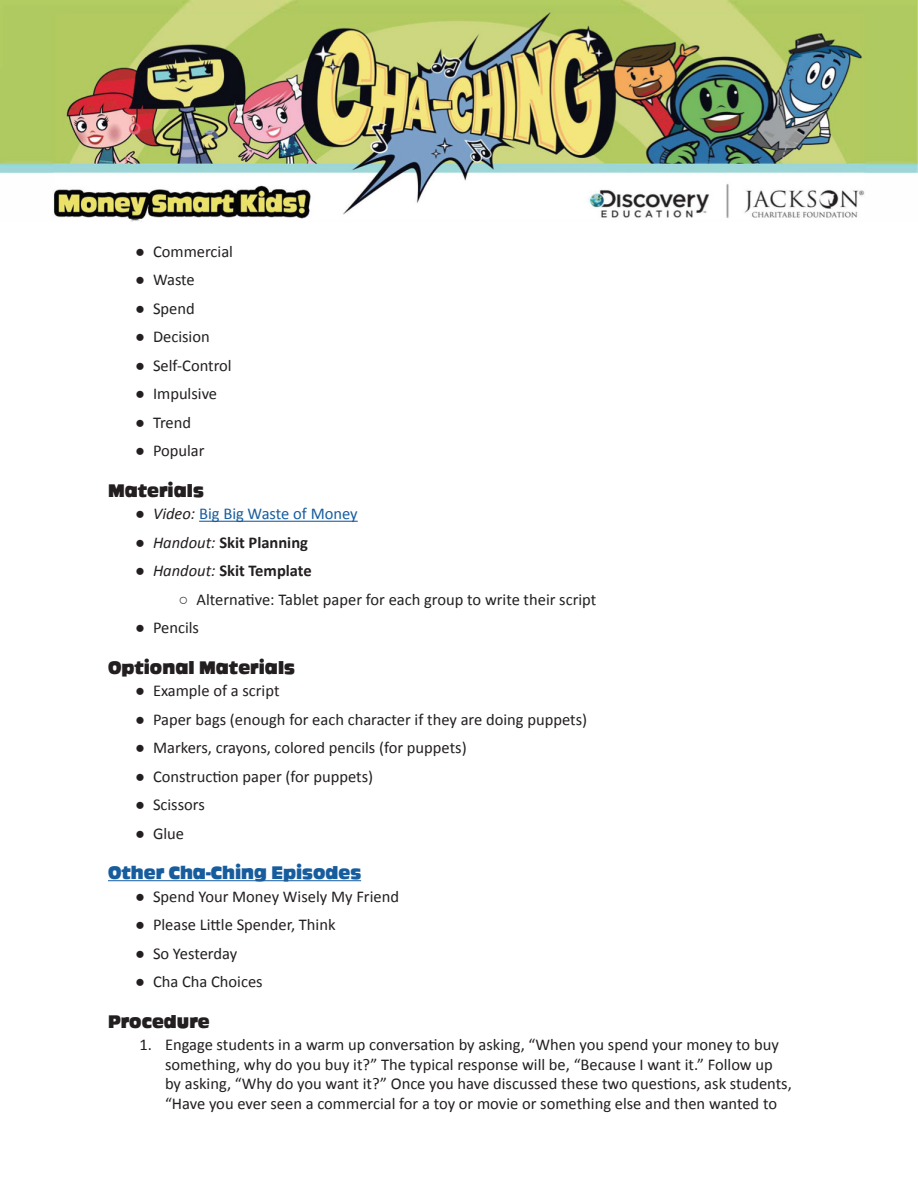
<style>
.page{position:relative;width:918px;height:1188px;background:#fff}
.page>*{position:absolute;margin:0;border:0;box-sizing:border-box;transform-origin:0 0}
.Subhead_1{font:18px "Ackbar";color:#231f20}
.Subhead_1-2{font:18px "Ackbar";color:#175d9e}
.t1{font:16.5px/19.5px "Calibri";color:#231f20}
.t2{font:700 16.5px "Calibri";color:#231f20}
.t3{font:16.5px "Calibri";color:#175d9e}
.s1{font-family:"Arial"}
.s2{font-family:"Arial";color:#231f20}
.s3{font-style:italic;color:#231f20}
.s4{font-family:"Arial";font-weight:400}
.s5{font-weight:400;font-style:italic}
</style>
<div class="page">
<img style="left:0;top:0;width:918px;height:221px">
<hr style="left:199px;top:521px;width:159px;height:1px;background:#175d9e">
<hr style="left:108px;top:880px;width:253px;height:1px;background:#175d9e">
<p class="t1" style="left:135px;top:241px;width:100px"><span class="s1">●</span> Commercial</p>
<p class="t1" style="left:135px;top:269px;width:61px"><span class="s1">●</span> Waste</p>
<p class="t1" style="left:135px;top:298px;width:61px"><span class="s1">●</span> Spend</p>
<p class="t1" style="left:135px;top:326px;width:76px"><span class="s1">●</span> Decision</p>
<p class="t1" style="left:135px;top:355px;width:98px"><span class="s1">●</span> Self-Control</p>
<p class="t1" style="left:135px;top:383px;width:84px"><span class="s1">●</span> Impulsive</p>
<p class="t1" style="left:135px;top:412px;width:58px"><span class="s1">●</span> Trend</p>
<p class="t1" style="left:135px;top:440px;width:71px"><span class="s1">●</span> Popular</p>
<p class="Subhead_1" style="left:108px;top:481px;width:97px">Materials</p>
<p class="t3" style="left:135px;top:504px;width:224px"><span class="s2">●</span> <span class="s3">Video:</span> Big Big Waste of Money</p>
<p class="t2" style="left:135px;top:531px;width:175px"><span class="s4">●</span> <span class="s5">Handout:</span> Skit Planning</p>
<p class="t2" style="left:135px;top:559px;width:178px"><span class="s4">●</span> <span class="s5">Handout:</span> Skit Template</p>
<p class="t1" style="left:178px;top:589px;width:419px"><span class="s1">○</span> Alternative: Tablet paper for each group to write their script</p>
<p class="t1" style="left:135px;top:617px;width:66px"><span class="s1">●</span> Pencils</p>
<p class="Subhead_1" style="left:108px;top:658px;width:189px">Optional Materials</p>
<p class="t1" style="left:135px;top:680px;width:146px"><span class="s1">●</span> Example of a script</p>
<p class="t1" style="left:135px;top:709px;width:454px"><span class="s1">●</span> Paper bags (enough for each character if they are doing puppets)</p>
<p class="t1" style="left:135px;top:737px;width:333px"><span class="s1">●</span> Markers, crayons, colored pencils (for puppets)</p>
<p class="t1" style="left:135px;top:766px;width:240px"><span class="s1">●</span> Construction paper (for puppets)</p>
<p class="t1" style="left:135px;top:794px;width:71px"><span class="s1">●</span> Scissors</p>
<p class="t1" style="left:135px;top:823px;width:51px"><span class="s1">●</span> Glue</p>
<p class="Subhead_1-2" style="left:108px;top:864px;width:255px">Other Cha-Ching Episodes</p>
<p class="t1" style="left:135px;top:886px;width:266px"><span class="s1">●</span> Spend Your Money Wisely My Friend</p>
<p class="t1" style="left:135px;top:914px;width:202px"><span class="s1">●</span> Please Little Spender, Think</p>
<p class="t1" style="left:135px;top:943px;width:104px"><span class="s1">●</span> So Yesterday</p>
<p class="t1" style="left:135px;top:971px;width:129px"><span class="s1">●</span> Cha Cha Choices</p>
<p class="Subhead_1" style="left:108px;top:1012px;width:103px">Procedure</p>
<p class="t1" style="left:165px;top:1034px;width:628px;text-indent:-26px">1. Engage students in a warm up conversation by asking, “When you spend your money to buy something, why do you buy it?” The typical response will be, “Because I want it.” Follow up by asking, “Why do you want it?” Once you have discussed these two questions, ask students, “Have you ever seen a commercial for a toy or movie or something else and then wanted to</p>
</div>
